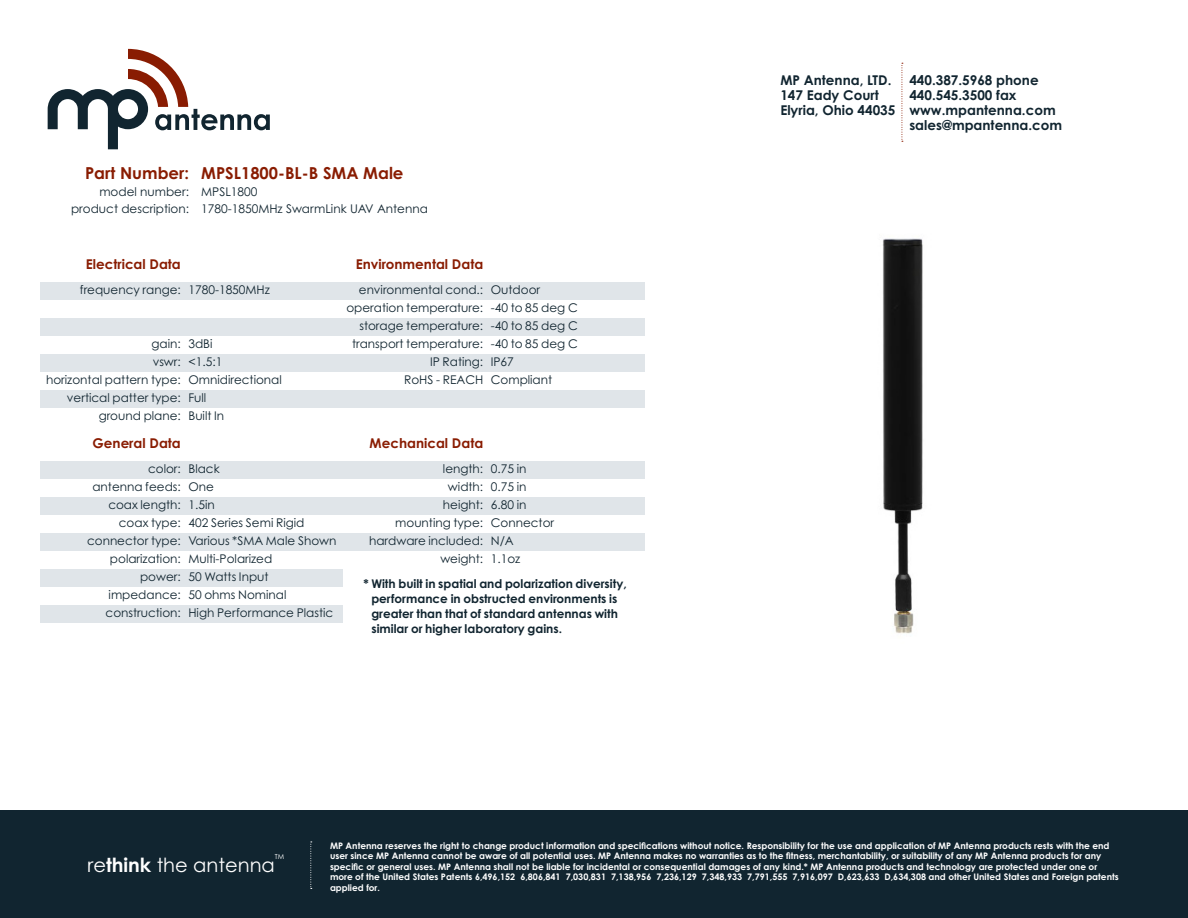
<style>
.page{position:relative;width:1188px;height:918px;background:#fff}
.page>*{position:absolute;margin:0;border:0;box-sizing:border-box;transform-origin:0 0}
.t1{font:19.5px "Century Gothic Pro";color:#fff}
.Subhead{font:700 16.5px "Century Gothic Pro";color:#891c02}
.Head_Small{font:700 13.5px "Century Gothic Pro";color:#112530}
.Subhead-2{font:700 13.5px "Century Gothic Pro";color:#891c02}
.Text{font:12px "Century Gothic Pro";color:#112530}
.Text-2{font:700 12px/15px "Century Gothic Pro";color:#112530}
.Subhead-3{font:12px "Century Gothic Pro";color:#112530}
.Footer_Text{font:700 9px/10.5px "Century Gothic Pro";color:#fff}
.t2{font:7.05px "Century Gothic Pro";color:#fff}
.s1{font-weight:700}
</style>
<div class="page">
<div style="left:0;top:810px;width:1188px;height:108px;background:#112530"></div>
<div style="left:40px;top:282px;width:605px;height:18px;background:#e0e5e9"></div>
<div style="left:40px;top:461px;width:605px;height:18px;background:#e0e5e9"></div>
<div style="left:40px;top:318px;width:605px;height:18px;background:#e0e5e9"></div>
<div style="left:40px;top:497px;width:605px;height:18px;background:#e0e5e9"></div>
<div style="left:40px;top:354px;width:605px;height:18px;background:#e0e5e9"></div>
<div style="left:40px;top:533px;width:605px;height:18px;background:#e0e5e9"></div>
<div style="left:40px;top:390px;width:605px;height:18px;background:#e0e5e9"></div>
<div style="left:40px;top:569px;width:303px;height:18px;background:#e0e5e9"></div>
<div style="left:40px;top:605px;width:303px;height:18px;background:#e0e5e9"></div>
<svg style="left:48px;top:49px;width:222px;height:100px"></svg>
<svg style="left:310px;top:842px;width:2px;height:47px"></svg>
<svg style="left:902px;top:63px;width:1px;height:79px"></svg>
<img style="left:882px;top:238px;width:41px;height:396px">
<p class="Subhead" style="left:85px;top:163px;width:105px">Part Number:</p>
<p class="Subhead-3" style="left:99px;top:184px;width:91px">model number:</p>
<p class="Subhead-3" style="left:71px;top:202px;width:119px">product description:</p>
<p class="Subhead" style="left:201px;top:163px;width:204px">MPSL1800-BL-B SMA Male</p>
<p class="Subhead-3" style="left:201px;top:184px;width:58px">MPSL1800</p>
<p class="Subhead-3" style="left:201px;top:202px;width:228px">1780-1850MHz SwarmLink UAV Antenna</p>
<p class="Subhead-2" style="left:86px;top:256px;width:97px">Electrical Data</p>
<p class="Text" style="left:80px;top:283px;width:102px">frequency range:</p>
<p class="Text" style="left:188px;top:283px;width:83px">1780-1850MHz</p>
<p class="Text" style="left:152px;top:337px;width:31px">gain:</p>
<p class="Text" style="left:153px;top:355px;width:30px">vswr:</p>
<p class="Text" style="left:46px;top:373px;width:136px">horizontal pattern type:</p>
<p class="Text" style="left:67px;top:391px;width:115px">vertical patter type:</p>
<p class="Text" style="left:99px;top:409px;width:84px">ground plane:</p>
<p class="Subhead-2" style="left:93px;top:435px;width:90px">General Data</p>
<p class="Text" style="left:148px;top:461px;width:34px">color:</p>
<p class="Text" style="left:92px;top:479px;width:90px">antenna feeds:</p>
<p class="Text" style="left:108px;top:497px;width:74px">coax length:</p>
<p class="Text" style="left:119px;top:515px;width:64px">coax type:</p>
<p class="Text" style="left:87px;top:533px;width:95px">connector type:</p>
<p class="Text" style="left:110px;top:551px;width:72px">polarization:</p>
<p class="Text" style="left:140px;top:569px;width:42px">power:</p>
<p class="Text" style="left:109px;top:587px;width:74px">impedance:</p>
<p class="Text" style="left:106px;top:605px;width:77px">construction:</p>
<p class="Text" style="left:188px;top:337px;width:26px">3dBi</p>
<p class="Text" style="left:188px;top:355px;width:35px">&lt;1.5:1</p>
<p class="Text" style="left:188px;top:373px;width:95px">Omnidirectional</p>
<p class="Text" style="left:188px;top:391px;width:19px">Full</p>
<p class="Text" style="left:188px;top:409px;width:37px">Built In</p>
<p class="Text" style="left:188px;top:461px;width:33px">Black</p>
<p class="Text" style="left:188px;top:479px;width:27px">One</p>
<p class="Text" style="left:188px;top:497px;width:28px">1.5in</p>
<p class="Text" style="left:188px;top:515px;width:117px">402 Series Semi Rigid</p>
<p class="Text" style="left:188px;top:533px;width:150px">Various *SMA Male Shown</p>
<p class="Text" style="left:188px;top:551px;width:85px">Multi-Polarized</p>
<p class="Text" style="left:188px;top:569px;width:82px">50 Watts Input</p>
<p class="Text" style="left:188px;top:587px;width:100px">50 ohms Nominal</p>
<p class="Text" style="left:188px;top:605px;width:146px">High Performance Plastic</p>
<p class="Subhead-2" style="left:356px;top:256px;width:129px">Environmental Data</p>
<p class="Text" style="left:359px;top:283px;width:126px">environmental cond.:</p>
<p class="Text" style="left:346px;top:301px;width:138px">operation temperature:</p>
<p class="Text" style="left:359px;top:319px;width:125px">storage temperature:</p>
<p class="Text" style="left:352px;top:337px;width:133px">transport temperature:</p>
<p class="Text" style="left:430px;top:355px;width:55px">IP Rating:</p>
<p class="Text" style="left:404px;top:373px;width:81px">RoHS - REACH</p>
<p class="Text" style="left:491px;top:283px;width:51px">Outdoor</p>
<p class="Text" style="left:491px;top:301px;width:88px">-40 to 85 deg C</p>
<p class="Text" style="left:491px;top:319px;width:88px">-40 to 85 deg C</p>
<p class="Text" style="left:491px;top:337px;width:88px">-40 to 85 deg C</p>
<p class="Text" style="left:491px;top:355px;width:25px">IP67</p>
<p class="Text" style="left:491px;top:373px;width:63px">Compliant</p>
<p class="Subhead-2" style="left:370px;top:435px;width:115px">Mechanical Data</p>
<p class="Text" style="left:443px;top:461px;width:42px">length:</p>
<p class="Text" style="left:448px;top:479px;width:37px">width:</p>
<p class="Text" style="left:443px;top:497px;width:42px">height:</p>
<p class="Text" style="left:395px;top:515px;width:90px">mounting type:</p>
<p class="Text" style="left:369px;top:533px;width:116px">hardware included:</p>
<p class="Text" style="left:440px;top:551px;width:44px">weight:</p>
<p class="Text" style="left:491px;top:461px;width:37px">0.75 in</p>
<p class="Text" style="left:491px;top:479px;width:37px">0.75 in</p>
<p class="Text" style="left:491px;top:497px;width:37px">6.80 in</p>
<p class="Text" style="left:491px;top:515px;width:65px">Connector</p>
<p class="Text" style="left:491px;top:533px;width:25px">N/A</p>
<p class="Text" style="left:491px;top:551px;width:31px">1.1oz</p>
<p class="Text-2" style="left:371px;top:576px;width:257px;text-indent:-8px">* With built in spatial and polarization diversity, performance in obstructed environments is greater than that of standard antennas with similar or higher laboratory gains.</p>
<p class="Head_Small" style="left:780px;top:71px;width:113px">MP Antenna, LTD.</p>
<p class="Head_Small" style="left:780px;top:86px;width:100px">147 Eady Court</p>
<p class="Head_Small" style="left:780px;top:101px;width:117px">Elyria, Ohio 44035</p>
<p class="Head_Small" style="left:909px;top:71px;width:131px">440.387.5968 phone</p>
<p class="Head_Small" style="left:909px;top:86px;width:109px">440.545.3500 fax</p>
<p class="Head_Small" style="left:909px;top:101px;width:148px">www.mpantenna.com</p>
<p class="Head_Small" style="left:909px;top:116px;width:154px">sales@mpantenna.com</p>
<p class="t2" style="left:275px;top:852px;width:11px">TM</p>
<p class="Footer_Text" style="left:330px;top:840px;width:790px">MP Antenna reserves the right to change product information and specifications without notice. Responsibility for the use and application of MP Antenna products rests with the end user since MP Antenna cannot be aware of all potential uses. MP Antenna makes no warranties as to the fitness, merchantability, or suitability of any MP Antenna products for any specific or general uses. MP Antenna shall not be liable for incidental or consequential damages of any kind.* MP Antenna products and technology are protected under one or more of the United States Patents 6,496,152 6,806,841 7,030,831 7,138,956 7,236,129 7,348,933 7,791,555 7,916,097 D,623,633 D,634,308 and other United States and Foreign patents applied for.</p>
<p class="t1" style="left:88px;top:853px;width:189px">re<span class="s1">think</span> the antenna</p>
</div>
